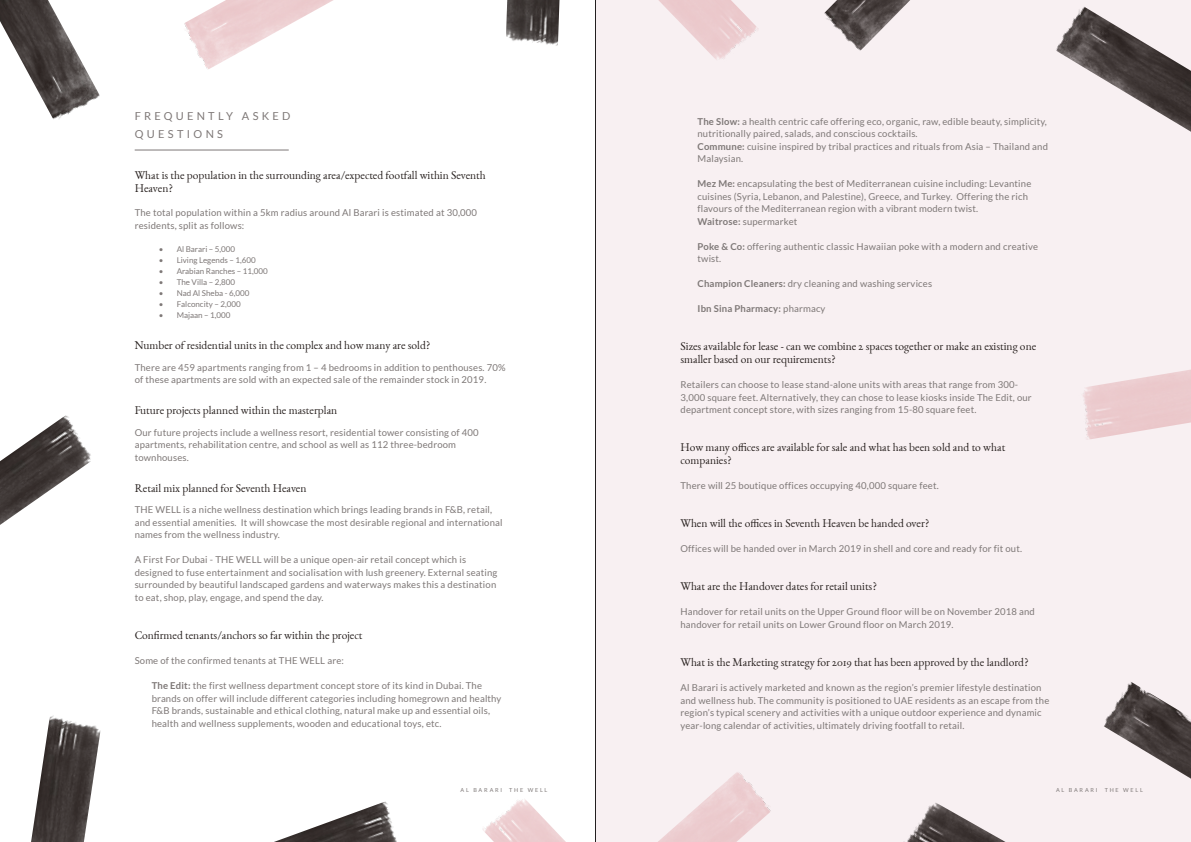
<style>
.page{position:relative;width:1191px;height:842px;background:#fff}
.page>*{position:absolute;margin:0;border:0;box-sizing:border-box;transform-origin:0 0}
.CC__Right{font:11.5px/13px "EB Garamond 12";color:#261f1d}
.t1{font:11px "Lato";letter-spacing:.3em;color:#7e7877}
.CC__Right-2{font:9.5px/12.5px "Lato";letter-spacing:.015em;color:#7e7877}
.CC__Right-3{font:700 9.5px "Lato";letter-spacing:.015em;color:#7e7877}
.t2{font:8px "Lato";color:#7e7877}
.t3{font:5.5px "Lato";letter-spacing:.325em;color:#7e7877}
.s1{font-weight:700}
.s2{font-weight:400}
</style>
<div class="page">
<div style="left:595px;top:0;width:596px;height:842px;background:#f8f0f2"></div>
<hr style="left:595px;top:0;width:1px;height:842px;background:#231f20">
<img style="left:184px;top:0;width:149px;height:69px">
<img style="left:483px;top:799px;width:83px;height:43px">
<img style="left:31px;top:715px;width:70px;height:127px">
<img style="left:0;top:415px;width:91px;height:110px">
<img style="left:506px;top:0;width:54px;height:46px">
<img style="left:274px;top:801px;width:123px;height:41px">
<img style="left:0;top:0;width:100px;height:120px">
<img style="left:658px;top:0;width:100px;height:60px">
<img style="left:658px;top:772px;width:113px;height:70px">
<img style="left:1083px;top:369px;width:108px;height:71px">
<img style="left:824px;top:0;width:86px;height:51px">
<img style="left:1104px;top:682px;width:87px;height:97px">
<img style="left:903px;top:802px;width:103px;height:40px">
<img style="left:1056px;top:6px;width:135px;height:126px">
<hr style="left:135px;top:150px;width:154px;height:1px;background:#7e7877">
<h5 class="t1" style="left:135px;top:110px;width:157px">FREQUENTLY ASKED</h5>
<h5 class="t1" style="left:135px;top:128px;width:90px">QUESTIONS</h5>
<p class="CC__Right" style="left:135px;top:168px;width:353px">What is the population in the surrounding area/expected footfall within Seventh<br>Heaven?</p>
<p class="CC__Right-2" style="left:135px;top:206px;width:344px">The total population within a 5km radius around Al Barari is estimated at 30,000 residents, split as follows:</p>
<p class="t2" style="left:159px;top:245px;width:78px">• Al Barari – 5,000</p>
<p class="t2" style="left:159px;top:256px;width:99px">• Living Legends – 1,600</p>
<p class="t2" style="left:159px;top:267px;width:111px">• Arabian Ranches – 11,000</p>
<p class="t2" style="left:159px;top:278px;width:78px">• The Villa – 2,800</p>
<p class="t2" style="left:159px;top:289px;width:92px">• Nad Al Sheba - 6,000</p>
<p class="t2" style="left:159px;top:300px;width:83px">• Falconcity – 2,000</p>
<p class="t2" style="left:159px;top:311px;width:73px">• Majaan – 1,000</p>
<p class="CC__Right" style="left:135px;top:339px;width:297px">Number of residential units in the complex and how many are sold?</p>
<p class="CC__Right-2" style="left:135px;top:361px;width:372px">There are 459 apartments ranging from 1 – 4 bedrooms in addition to penthouses. 70% of these apartments are sold with an expected sale of the remainder stock in 2019.</p>
<p class="CC__Right" style="left:135px;top:404px;width:204px">Future projects planned within the masterplan</p>
<p class="CC__Right-2" style="left:135px;top:426px;width:345px">Our future projects include a wellness resort, residential tower consisting of 400 apartments, rehabilitation centre, and school as well as 112 three-bedroom</p>
<p class="CC__Right-2" style="left:135px;top:451px;width:56px">townhouses.</p>
<p class="CC__Right" style="left:135px;top:481px;width:173px">Retail mix planned for Seventh Heaven</p>
<p class="CC__Right-2" style="left:135px;top:503px;width:369px">THE WELL is a niche wellness destination which brings leading brands in F&amp;B, retail, and essential amenities. It will showcase the most desirable regional and international names from the wellness industry.</p>
<p class="CC__Right-2" style="left:135px;top:553px;width:364px">A First For Dubai - THE WELL will be a unique open-air retail concept which is designed to fuse entertainment and socialisation with lush greenery. External seating surrounded by beautiful landscaped gardens and waterways makes this a destination to eat, shop, play, engage, and spend the day.</p>
<p class="CC__Right" style="left:135px;top:628px;width:229px">Confirmed tenants/anchors so far within the project</p>
<p class="CC__Right-2" style="left:135px;top:654px;width:211px">Some of the confirmed tenants at THE WELL are:</p>
<p class="CC__Right-2" style="left:152px;top:679px;width:351px"><span class="s1">The Edit:</span> the first wellness department concept store of its kind in Dubai. The brands on offer will include different categories including homegrown and healthy F&amp;B brands, sustainable and ethical clothing, natural make up and essential oils, health and wellness supplements, wooden and educational toys, etc.</p>
<p class="CC__Right-2" style="left:697px;top:115px;width:351px"><span class="s1">The Slow:</span> a health centric cafe offering eco, organic, raw, edible beauty, simplicity, nutritionally paired, salads, and conscious cocktails.</p>
<p class="CC__Right-2" style="left:697px;top:140px;width:352px"><span class="s1">Commune:</span> cuisine inspired by tribal practices and rituals from Asia – Thailand and<br>Malaysian.</p>
<p class="CC__Right-2" style="left:697px;top:178px;width:335px"><span class="s1">Mez Me:</span> encapsulating the best of Mediterranean cuisine including: Levantine cuisines (Syria, Lebanon, and Palestine), Greece, and Turkey. Offering the rich flavours of the Mediterranean region with a vibrant modern twist.</p>
<p class="CC__Right-2" style="left:697px;top:215px;width:101px"><span class="s1">Waitrose:</span> supermarket</p>
<p class="CC__Right-2" style="left:697px;top:240px;width:342px"><span class="s1">Poke &amp; Co:</span> offering authentic classic Hawaiian poke with a modern and creative twist.</p>
<p class="CC__Right-2" style="left:697px;top:278px;width:236px"><span class="s1">Champion Cleaners:</span> dry cleaning and washing services</p>
<p class="CC__Right-3" style="left:697px;top:303px;width:129px">Ibn Sina Pharmacy: <span class="s2">pharmacy</span></p>
<p class="CC__Right" style="left:680px;top:340px;width:357px">Sizes available for lease - can we combine 2 spaces together or make an existing one smaller based on our requirements?</p>
<p class="CC__Right-2" style="left:680px;top:379px;width:353px">Retailers can choose to lease stand-alone units with areas that range from 300-<br>3,000 square feet. Alternatively, they can chose to lease kiosks inside The Edit, our department concept store, with sizes ranging from 15-80 square feet.</p>
<p class="CC__Right" style="left:680px;top:441px;width:326px">How many offices are available for sale and what has been sold and to what companies?</p>
<p class="CC__Right-2" style="left:680px;top:480px;width:260px">There will 25 boutique offices occupying 40,000 square feet.</p>
<p class="CC__Right" style="left:680px;top:517px;width:250px">When will the offices in Seventh Heaven be handed over?</p>
<p class="CC__Right-2" style="left:680px;top:543px;width:343px">Offices will be handed over in March 2019 in shell and core and ready for fit out.</p>
<p class="CC__Right" style="left:680px;top:580px;width:198px">What are the Handover dates for retail units?</p>
<p class="CC__Right-2" style="left:680px;top:606px;width:356px">Handover for retail units on the Upper Ground floor will be on November 2018 and handover for retail units on Lower Ground floor on March 2019.</p>
<p class="CC__Right" style="left:680px;top:656px;width:349px">What is the Marketing strategy for 2019 that has been approved by the landlord?</p>
<p class="CC__Right-2" style="left:680px;top:682px;width:370px">Al Barari is actively marketed and known as the region’s premier lifestyle destination and wellness hub. The community is positioned to UAE residents as an escape from the region’s typical scenery and activities with a unique outdoor experience and dynamic year-long calendar of activities, ultimately driving footfall to retail.</p>
<p class="t3" style="left:460px;top:787px;width:43px">AL BARARI</p>
<p class="t3" style="left:509px;top:787px;width:40px">THE WELL</p>
<p class="t3" style="left:1056px;top:787px;width:43px">AL BARARI</p>
<p class="t3" style="left:1104px;top:787px;width:40px">THE WELL</p>
</div>
